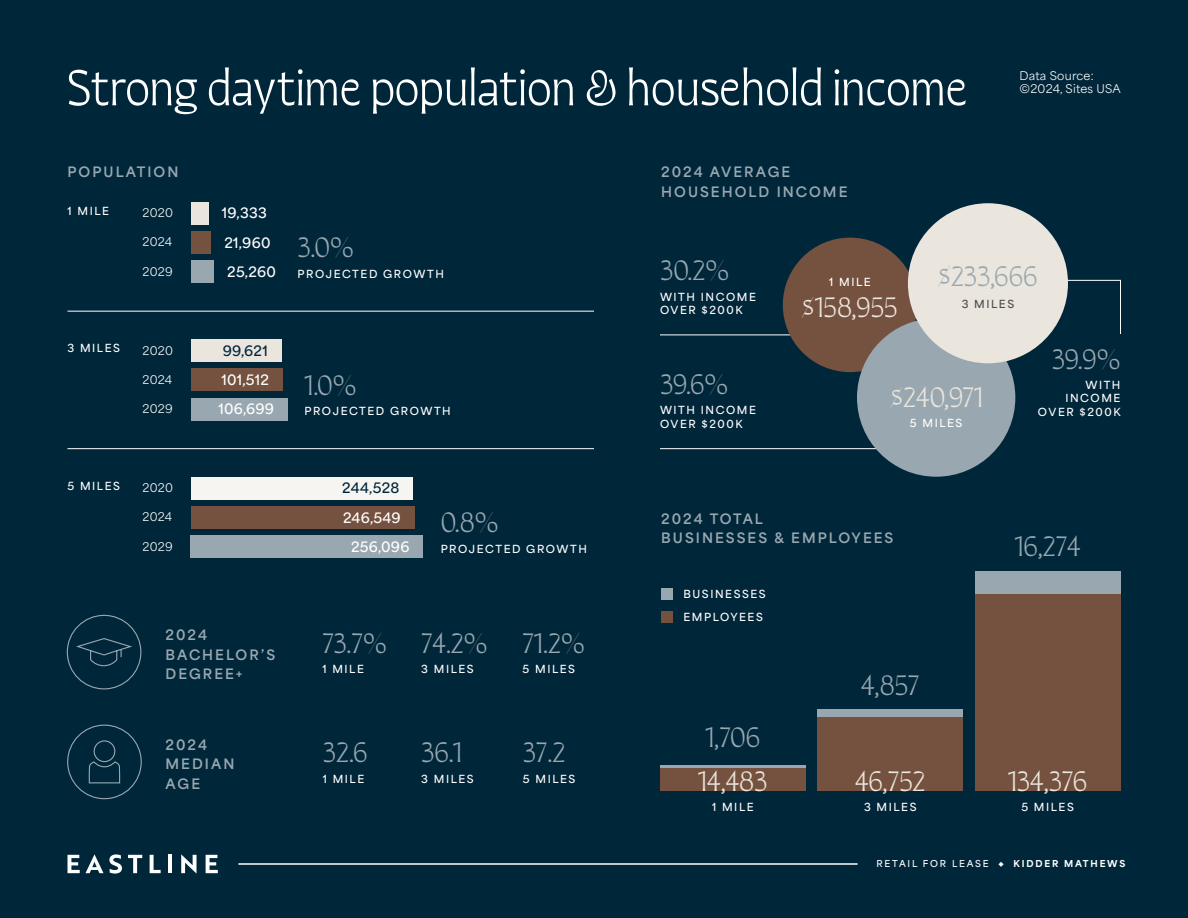
<style>
.page{position:relative;width:1188px;height:918px;background:#00263a}
.page>*{position:absolute;margin:0;border:0;box-sizing:border-box;transform-origin:0 0}
.t1{font:800 54px "Quiverleaf CF";color:#fff;scale:.96 1}
.t2{font:800 30px "Quiverleaf CF";color:#99a8b0}
.t3{font:800 30px "Quiverleaf CF";color:#eae5dd}
.t4{font:700 13.5px/19.5px "Area Normal";letter-spacing:.15em;color:#99a8b0}
.t5{font:600 13.5px/29.2px "Area Normal";letter-spacing:.02em;color:#fff}
.t6{font:600 13.5px "Area Normal";letter-spacing:.02em;color:#00263a}
.t7{font:11.25px/13.5px "Area Normal";letter-spacing:.02em;color:#fff}
.t8{font:600 10.5px/13.5px "Area Normal";letter-spacing:.15em;color:#fff}
.t9{font:600 10.5px "Area Normal";letter-spacing:.15em;color:#4d4d4f}
.t10{font:600 9px "Area Normal";letter-spacing:.2em;color:#fff}
.s1{font-weight:800}
</style>
<div class="page">
<svg style="left:1049px;top:280px;width:72px;height:55px"></svg>
<hr style="left:660px;top:335px;width:172px;height:1px;background:#fff">
<hr style="left:660px;top:448px;width:249px;height:1px;background:#fff">
<hr style="left:68px;top:311px;width:526px;height:1px;background:#fff">
<hr style="left:68px;top:448px;width:526px;height:1px;background:#fff">
<div style="left:191px;top:261px;width:23px;height:22px;background:#99a8b0"></div>
<div style="left:191px;top:231px;width:20px;height:23px;background:#75523f"></div>
<div style="left:191px;top:202px;width:17px;height:22px;background:#eae5dd"></div>
<div style="left:191px;top:339px;width:90px;height:23px;background:#eae5dd"></div>
<div style="left:191px;top:369px;width:92px;height:22px;background:#75523f"></div>
<div style="left:191px;top:398px;width:97px;height:22px;background:#99a8b0"></div>
<div style="left:191px;top:477px;width:222px;height:22px;background:#f7f5f1"></div>
<div style="left:191px;top:536px;width:232px;height:22px;background:#99a8b0"></div>
<div style="left:191px;top:506px;width:223px;height:23px;background:#75523f"></div>
<svg style="left:76px;top:638px;width:56px;height:29px"></svg>
<div style="left:67px;top:615px;width:74px;height:74px;border:1px solid #99a8b0;border-radius:50%"></div>
<svg style="left:88px;top:740px;width:33px;height:44px"></svg>
<div style="left:67px;top:725px;width:75px;height:74px;border:1px solid #99a8b0;border-radius:50%"></div>
<div style="left:783px;top:238px;width:134px;height:134px;background:#75523f;border-radius:67px"></div>
<div style="left:857px;top:318px;width:158px;height:159px;background:#99a8b0;border-radius:79px"></div>
<div style="left:908px;top:203px;width:160px;height:160px;background:#eae5dd;border-radius:80px"></div>
<hr style="left:660px;top:765px;width:146px;height:3px;background:#99a8b0">
<div style="left:660px;top:768px;width:146px;height:23px;background:#75523f"></div>
<div style="left:817px;top:710px;width:146px;height:7px;background:#99a8b0"></div>
<div style="left:817px;top:717px;width:146px;height:74px;background:#75523f"></div>
<div style="left:975px;top:571px;width:145px;height:24px;background:#99a8b0"></div>
<div style="left:975px;top:595px;width:145px;height:196px;background:#75523f"></div>
<div style="left:661px;top:588px;width:12px;height:12px;background:#99a8b0"></div>
<div style="left:661px;top:611px;width:12px;height:12px;background:#75523f"></div>
<svg style="left:68px;top:855px;width:12px;height:18px"></svg>
<svg style="left:86px;top:854px;width:36px;height:20px"></svg>
<svg style="left:128px;top:855px;width:14px;height:18px"></svg>
<svg style="left:150px;top:855px;width:11px;height:18px"></svg>
<hr style="left:168px;top:855px;width:4px;height:18px;background:#fff">
<svg style="left:181px;top:855px;width:16px;height:18px"></svg>
<svg style="left:206px;top:855px;width:12px;height:18px"></svg>
<hr style="left:238px;top:864px;width:620px;height:1px;background:#fff">
<h1 class="t1" style="left:67px;top:49px;width:939px">Strong daytime population &amp; household income</h1>
<p class="t7" style="left:1020px;top:67px;width:103px">Data Source: ©2024, Sites USA</p>
<p class="t4" style="left:67px;top:161px;width:112px">POPULATION</p>
<p class="t8" style="left:68px;top:203px;width:43px">1 MILE</p>
<p class="t7" style="left:142px;top:234px;width:31px">2024</p>
<p class="t7" style="left:142px;top:205px;width:32px">2020</p>
<p class="t5" style="left:222px;top:197px;width:50px">19,333<br>21,960</p>
<p class="t7" style="left:142px;top:263px;width:32px">2029</p>
<p class="t5" style="left:227px;top:256px;width:50px">25,260</p>
<h2 class="t2" style="left:298px;top:226px;width:58px">3.0%</h2>
<p class="t8" style="left:298px;top:266px;width:148px">PROJECTED GROWTH</p>
<p class="t8" style="left:68px;top:341px;width:54px">3 MILES</p>
<p class="t6" style="left:223px;top:339px;width:46px">99,621</p>
<p class="t5" style="left:218px;top:364px;width:57px">101,512<br>106,699</p>
<p class="t7" style="left:142px;top:342px;width:32px">2020</p>
<p class="t7" style="left:142px;top:372px;width:31px">2024</p>
<p class="t7" style="left:142px;top:401px;width:32px">2029</p>
<h2 class="t2" style="left:304px;top:364px;width:54px">1.0%</h2>
<p class="t8" style="left:304px;top:403px;width:148px">PROJECTED GROWTH</p>
<p class="t8" style="left:68px;top:478px;width:54px">5 MILES</p>
<p class="t6" style="left:342px;top:476px;width:59px">244,528</p>
<p class="t5" style="left:351px;top:501px;width:60px;text-indent:-8px">246,549<br>256,096</p>
<p class="t7" style="left:142px;top:480px;width:32px">2020</p>
<p class="t7" style="left:142px;top:509px;width:31px">2024</p>
<p class="t7" style="left:142px;top:538px;width:32px">2029</p>
<h2 class="t2" style="left:441px;top:501px;width:59px">0.8%</h2>
<p class="t8" style="left:441px;top:541px;width:148px">PROJECTED GROWTH</p>
<p class="t4" style="left:166px;top:624px;width:111px">2024<br>BACHELOR’S<br>DEGREE+</p>
<p class="t4" style="left:166px;top:733px;width:70px">2024<br>MEDIAN<br>AGE</p>
<h2 class="t2" style="left:322px;top:621px;width:66px">73.7%</h2>
<p class="t8" style="left:322px;top:661px;width:43px">1 MILE</p>
<h2 class="t2" style="left:323px;top:731px;width:46px">32.6</h2>
<p class="t8" style="left:323px;top:771px;width:43px">1 MILE</p>
<h2 class="t2" style="left:421px;top:621px;width:68px">74.2%</h2>
<p class="t8" style="left:421px;top:661px;width:54px">3 MILES</p>
<h2 class="t2" style="left:421px;top:731px;width:42px">36.1</h2>
<p class="t8" style="left:421px;top:771px;width:54px">3 MILES</p>
<h2 class="t2" style="left:523px;top:621px;width:64px">71.2%</h2>
<p class="t8" style="left:523px;top:661px;width:54px">5 MILES</p>
<h2 class="t2" style="left:523px;top:731px;width:44px">37.2</h2>
<p class="t8" style="left:523px;top:771px;width:54px">5 MILES</p>
<p class="t4" style="left:661px;top:161px;width:188px">2024 AVERAGE<br>HOUSEHOLD INCOME</p>
<h2 class="t2" style="left:660px;top:249px;width:71px">30.2%</h2>
<p class="t8" style="left:660px;top:289px;width:97px">WITH INCOME<br>OVER $200K</p>
<p class="t8" style="left:829px;top:274px;width:43px">1 MILE</p>
<h2 class="t3" style="left:801px;top:286px;width:99px">$158,955</h2>
<h2 class="t2" style="left:937px;top:255px;width:102px">$233,666</h2>
<p class="t9" style="left:962px;top:295px;width:54px">3 MILES</p>
<h2 class="t2" style="left:660px;top:363px;width:70px">39.6%</h2>
<p class="t8" style="left:660px;top:403px;width:97px">WITH INCOME<br>OVER $200K</p>
<h2 class="t3" style="left:889px;top:375px;width:95px">$240,971</h2>
<p class="t8" style="left:910px;top:415px;width:54px">5 MILES</p>
<p class="t4" style="left:661px;top:507px;width:234px">2024 TOTAL<br>BUSINESSES &amp; EMPLOYEES</p>
<p class="t8" style="left:683px;top:586px;width:84px">BUSINESSES</p>
<p class="t8" style="left:683px;top:610px;width:81px">EMPLOYEES</p>
<h2 class="t2" style="left:705px;top:716px;width:57px">1,706</h2>
<h2 class="t2" style="left:861px;top:663px;width:60px">4,857</h2>
<h2 class="t2" style="left:1052px;top:337px;width:70px">39.9%</h2>
<p class="t8" style="left:1038px;top:377px;width:84px;text-align:right">WITH<br>INCOME<br>OVER $200K</p>
<h2 class="t2" style="left:1015px;top:525px;width:67px">16,274</h2>
<h2 class="t3" style="left:698px;top:760px;width:71px">14,483</h2>
<h2 class="t3" style="left:855px;top:760px;width:72px">46,752</h2>
<h2 class="t3" style="left:1008px;top:760px;width:81px">134,376</h2>
<p class="t8" style="left:712px;top:799px;width:43px">1 MILE</p>
<p class="t8" style="left:864px;top:799px;width:54px">3 MILES</p>
<p class="t8" style="left:1021px;top:799px;width:54px">5 MILES</p>
<p class="t10" style="left:877px;top:856px;width:250px">RETAIL FOR LEASE <span class="s1">◆ KIDDER MATHEWS</span></p>
</div>
